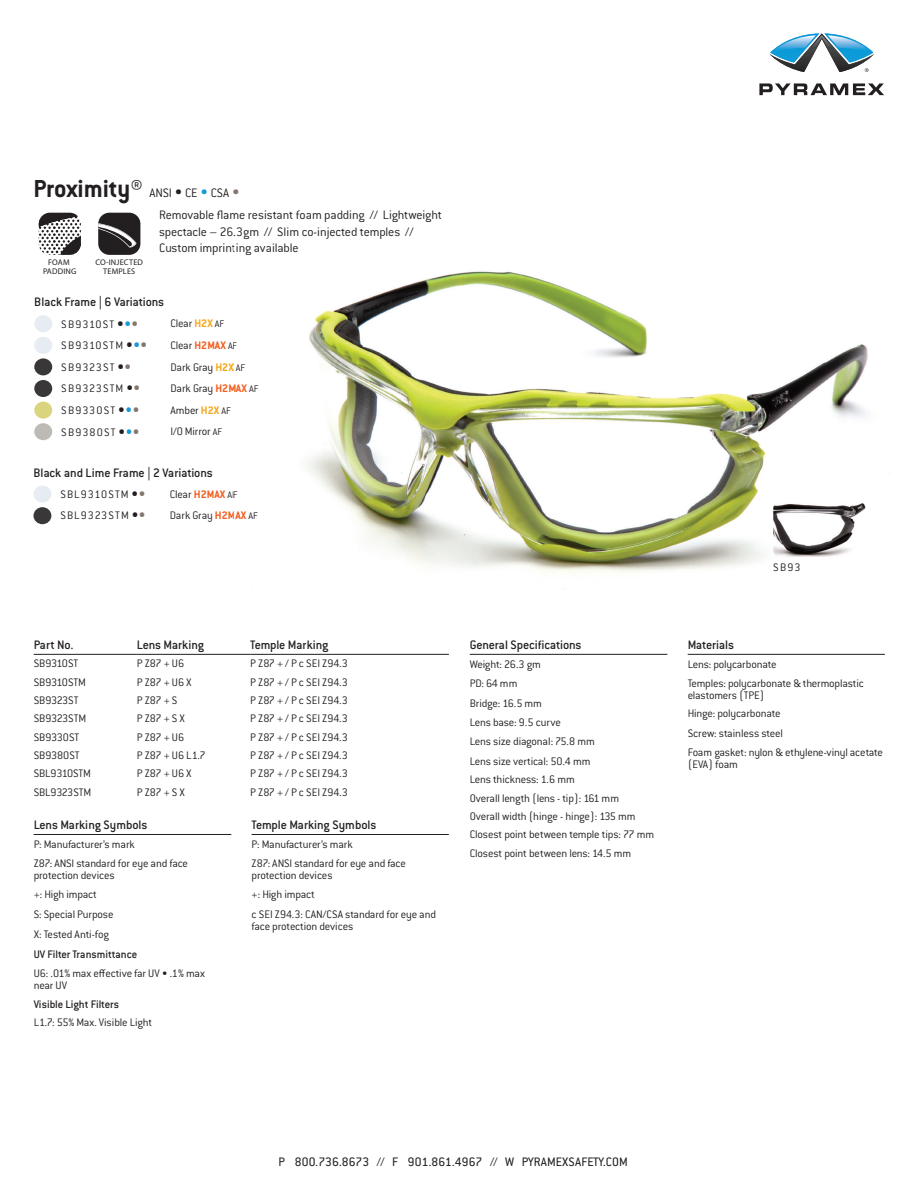
<style>
.page{position:relative;width:918px;height:1188px;background:#fff}
.page>*{position:absolute;margin:0;border:0;box-sizing:border-box;transform-origin:0 0}
.Model_Name{font:700 27px "Conduit ITC Std";color:#231f20}
.Description___no_rul{font:500 13.5px "Conduit ITC Std";letter-spacing:-.01em;color:#231f20}
.Description___no_rul-2{font:300 13.5px/16.2px "Conduit ITC Std";letter-spacing:-.01em;color:#231f20}
.t1{font:13.5px "Conduit ITC Std";letter-spacing:.01em;color:#231f20}
.Part_No{font:300 12px/12px "Conduit ITC Std";letter-spacing:-.01em;color:#231f20}
.Part_No-2{font:300 12px "Conduit ITC Std";letter-spacing:.09em;color:#231f20}
.Description___no_rul-3{font:500 12px "Conduit ITC Std";letter-spacing:-.01em;color:#231f20}
.Part_No-3{font:300 12px "Conduit ITC Std";letter-spacing:.1em;color:#231f20}
.t2{font:8.25px/9.4px "Myriad Pro";letter-spacing:.02em;color:#231f20;text-align:center}
.s1{font-weight:400;font-size:16.5px}
.s2{font-weight:400;font-size:16.5px;color:#1999d6}
.s3{font-weight:400;font-size:16.5px;color:#85776f}
.s4{font-weight:900;font-size:13.8px}
.s5{font-weight:900;font-size:13.8px;color:#1999d6}
.s6{font-weight:900;font-size:13.8px;color:#85776f}
.s7{font-weight:700;color:#f5a81c}
.s8{font-size:10.5px}
.s9{font-weight:700;color:#f26021}
</style>
<div class="page">
<svg style="left:759px;top:83px;width:125px;height:12px"></svg>
<svg style="left:769px;top:33px;width:105px;height:39px"></svg>
<hr style="left:470px;top:654px;width:197px;height:1px;background:#231f20">
<hr style="left:688px;top:654px;width:197px;height:1px;background:#231f20">
<hr style="left:34px;top:654px;width:103px;height:1px;background:#231f20">
<hr style="left:137px;top:654px;width:113px;height:1px;background:#231f20">
<hr style="left:250px;top:654px;width:199px;height:1px;background:#231f20">
<hr style="left:34px;top:834px;width:197px;height:1px;background:#231f20">
<hr style="left:252px;top:834px;width:197px;height:1px;background:#231f20">
<svg style="left:39px;top:213px;width:42px;height:42px"></svg>
<div style="left:98px;top:213px;width:42px;height:42px;background:#231f20;border-radius:11px"></div>
<svg style="left:98px;top:220px;width:39px;height:28px"></svg>
<img style="left:34px;top:315px;width:18px;height:17px">
<img style="left:34px;top:337px;width:18px;height:17px">
<img style="left:34px;top:358px;width:18px;height:17px">
<img style="left:34px;top:380px;width:18px;height:17px">
<img style="left:34px;top:402px;width:18px;height:17px">
<img style="left:34px;top:423px;width:18px;height:17px">
<img style="left:33px;top:486px;width:18px;height:17px">
<img style="left:33px;top:507px;width:18px;height:17px">
<img style="left:307px;top:271px;width:561px;height:319px">
<img style="left:773px;top:502px;width:92px;height:55px">
<p class="Model_Name" style="left:33px;top:173px;width:111px">Proximity®</p>
<p class="Description___no_rul-2" style="left:150px;top:185px;width:92px">ANSI <span class="s1">•</span> CE <span class="s2">•</span> CSA <span class="s3">•</span></p>
<p class="t2" style="left:43px;top:258px;width:35px">FOAM<br>PADDING</p>
<p class="t2" style="left:95px;top:257px;width:49px">CO-INJECTED<br>TEMPLES</p>
<p class="Description___no_rul-2" style="left:159px;top:207px;width:284px">Removable flame resistant foam padding // Lightweight spectacle – 26.3gm // Slim co-injected temples //<br>Custom imprinting available</p>
<p class="Description___no_rul" style="left:34px;top:294px;width:131px">Black Frame | 6 Variations</p>
<p class="Part_No-2" style="left:61px;top:316px;width:78px">SB9310ST <span class="s4">•</span><span class="s5">•</span><span class="s6">•</span></p>
<p class="Part_No" style="left:170px;top:317px;width:56px">Clear <span class="s7">H2X</span> <span class="s8">AF</span></p>
<p class="Part_No-2" style="left:61px;top:338px;width:87px">SB9310STM <span class="s4">•</span><span class="s5">•</span><span class="s6">•</span></p>
<p class="Part_No" style="left:170px;top:339px;width:69px">Clear <span class="s9">H2MAX</span> <span class="s8">AF</span></p>
<p class="Part_No-2" style="left:61px;top:360px;width:71px">SB9323ST <span class="s4">•</span><span class="s6">•</span></p>
<p class="Part_No" style="left:170px;top:361px;width:77px">Dark Gray <span class="s7">H2X</span> <span class="s8">AF</span></p>
<p class="Part_No-2" style="left:61px;top:381px;width:80px">SB9323STM <span class="s4">•</span><span class="s6">•</span></p>
<p class="Part_No" style="left:170px;top:382px;width:90px">Dark Gray <span class="s9">H2MAX</span> <span class="s8">AF</span></p>
<p class="Part_No-3" style="left:61px;top:403px;width:79px">SB9330ST <span class="s4">•</span><span class="s5">•</span><span class="s6">•</span></p>
<p class="Part_No" style="left:170px;top:404px;width:62px">Amber <span class="s7">H2X</span> <span class="s8">AF</span></p>
<p class="Part_No-3" style="left:61px;top:424px;width:79px">SB9380ST <span class="s4">•</span><span class="s5">•</span><span class="s6">•</span></p>
<p class="Part_No" style="left:170px;top:425px;width:53px">I/O Mirror <span class="s8">AF</span></p>
<p class="Description___no_rul" style="left:33px;top:464px;width:181px">Black and Lime Frame | 2 Variations</p>
<p class="Part_No-2" style="left:60px;top:487px;width:86px">SBL9310STM <span class="s4">•</span><span class="s6">•</span></p>
<p class="Part_No" style="left:170px;top:488px;width:69px">Clear <span class="s9">H2MAX</span> <span class="s8">AF</span></p>
<p class="Part_No-2" style="left:60px;top:508px;width:86px">SBL9323STM <span class="s4">•</span><span class="s6">•</span></p>
<p class="Part_No" style="left:170px;top:509px;width:90px">Dark Gray <span class="s9">H2MAX</span> <span class="s8">AF</span></p>
<p class="Description___no_rul" style="left:34px;top:637px;width:41px">Part No.</p>
<p class="Description___no_rul" style="left:137px;top:637px;width:69px">Lens Marking</p>
<p class="Description___no_rul" style="left:250px;top:637px;width:80px">Temple Marking</p>
<p class="Part_No" style="left:34px;top:657px;width:46px">SB9310ST</p>
<p class="Part_No" style="left:137px;top:657px;width:49px">P Z87 + U6</p>
<p class="Part_No" style="left:250px;top:657px;width:99px">P Z87 + / P c SEI Z94.3</p>
<p class="Part_No" style="left:34px;top:676px;width:54px">SB9310STM</p>
<p class="Part_No" style="left:137px;top:676px;width:56px">P Z87 + U6 X</p>
<p class="Part_No" style="left:250px;top:676px;width:99px">P Z87 + / P c SEI Z94.3</p>
<p class="Part_No" style="left:34px;top:694px;width:46px">SB9323ST</p>
<p class="Part_No" style="left:137px;top:694px;width:42px">P Z87 + S</p>
<p class="Part_No" style="left:250px;top:694px;width:99px">P Z87 + / P c SEI Z94.3</p>
<p class="Part_No" style="left:34px;top:712px;width:54px">SB9323STM</p>
<p class="Part_No" style="left:137px;top:712px;width:50px">P Z87 + S X</p>
<p class="Part_No" style="left:250px;top:712px;width:99px">P Z87 + / P c SEI Z94.3</p>
<p class="Part_No" style="left:34px;top:731px;width:47px">SB9330ST</p>
<p class="Part_No" style="left:137px;top:731px;width:49px">P Z87 + U6</p>
<p class="Part_No" style="left:250px;top:731px;width:99px">P Z87 + / P c SEI Z94.3</p>
<p class="Part_No" style="left:34px;top:749px;width:47px">SB9380ST</p>
<p class="Part_No" style="left:137px;top:749px;width:70px">P Z87 + U6 L1.7</p>
<p class="Part_No" style="left:250px;top:749px;width:99px">P Z87 + / P c SEI Z94.3</p>
<p class="Part_No" style="left:34px;top:767px;width:59px">SBL9310STM</p>
<p class="Part_No" style="left:137px;top:767px;width:56px">P Z87 + U6 X</p>
<p class="Part_No" style="left:250px;top:767px;width:99px">P Z87 + / P c SEI Z94.3</p>
<p class="Part_No" style="left:34px;top:786px;width:59px">SBL9323STM</p>
<p class="Part_No" style="left:137px;top:786px;width:50px">P Z87 + S X</p>
<p class="Part_No" style="left:250px;top:786px;width:99px">P Z87 + / P c SEI Z94.3</p>
<p class="Description___no_rul" style="left:34px;top:816px;width:115px">Lens Marking Symbols</p>
<p class="Part_No" style="left:34px;top:838px;width:103px">P: Manufacturer’s mark</p>
<p class="Part_No" style="left:34px;top:857px;width:156px">Z87: ANSI standard for eye and face protection devices</p>
<p class="Part_No" style="left:34px;top:888px;width:65px">+: High impact</p>
<p class="Part_No" style="left:34px;top:908px;width:81px">S: Special Purpose</p>
<p class="Part_No" style="left:34px;top:928px;width:77px">X: Tested Anti-fog</p>
<p class="Description___no_rul-3" style="left:34px;top:947px;width:105px">UV Filter Transmittance</p>
<p class="Part_No" style="left:34px;top:967px;width:173px">U6: .01% max effective far UV • .1% max near UV</p>
<p class="Description___no_rul-3" style="left:34px;top:997px;width:87px">Visible Light Filters</p>
<p class="Part_No" style="left:34px;top:1016px;width:120px">L1.7: 55% Max. Visible Light</p>
<p class="Description___no_rul" style="left:252px;top:816px;width:126px">Temple Marking Symbols</p>
<p class="Part_No" style="left:252px;top:838px;width:103px">P: Manufacturer’s mark</p>
<p class="Part_No" style="left:252px;top:857px;width:156px">Z87: ANSI standard for eye and face protection devices</p>
<p class="Part_No" style="left:252px;top:888px;width:65px">+: High impact</p>
<p class="Part_No" style="left:252px;top:908px;width:186px">c SEI Z94.3: CAN/CSA standard for eye and face protection devices</p>
<p class="Description___no_rul" style="left:470px;top:637px;width:113px">General Specifications</p>
<p class="Part_No" style="left:470px;top:658px;width:73px">Weight: 26.3 gm</p>
<p class="Part_No" style="left:470px;top:677px;width:49px">PD: 64 mm</p>
<p class="Part_No" style="left:470px;top:696px;width:74px">Bridge: 16.5 mm</p>
<p class="Part_No" style="left:470px;top:716px;width:93px">Lens base: 9.5 curve</p>
<p class="Part_No" style="left:470px;top:735px;width:127px">Lens size diagonal: 75.8 mm</p>
<p class="Part_No" style="left:470px;top:754px;width:122px">Lens size vertical: 50.4 mm</p>
<p class="Part_No" style="left:470px;top:773px;width:107px">Lens thickness: 1.6 mm</p>
<p class="Part_No" style="left:470px;top:792px;width:151px">Overall length (lens - tip): 161 mm</p>
<p class="Part_No" style="left:470px;top:810px;width:167px">Overall width (hinge - hinge): 135 mm</p>
<p class="Part_No" style="left:470px;top:828px;width:186px">Closest point between temple tips: 77 mm</p>
<p class="Part_No" style="left:470px;top:847px;width:163px">Closest point between lens: 14.5 mm</p>
<p class="Part_No" style="left:773px;top:561px;width:29px">SB93</p>
<p class="Description___no_rul" style="left:688px;top:637px;width:48px">Materials</p>
<p class="Part_No" style="left:688px;top:658px;width:90px">Lens: polycarbonate</p>
<p class="Part_No" style="left:688px;top:677px;width:178px">Temples: polycarbonate &amp; thermoplastic elastomers (TPE)</p>
<p class="Part_No" style="left:688px;top:707px;width:94px">Hinge: polycarbonate</p>
<p class="Part_No" style="left:688px;top:727px;width:97px">Screw: stainless steel</p>
<p class="Part_No" style="left:688px;top:746px;width:197px">Foam gasket: nylon &amp; ethylene-vinyl acetate (EVA) foam</p>
<p class="t1" style="left:278px;top:1154px;width:351px">P 800.736.8673 // F 901.861.4967 // W PYRAMEXSAFETY.COM</p>
</div>
